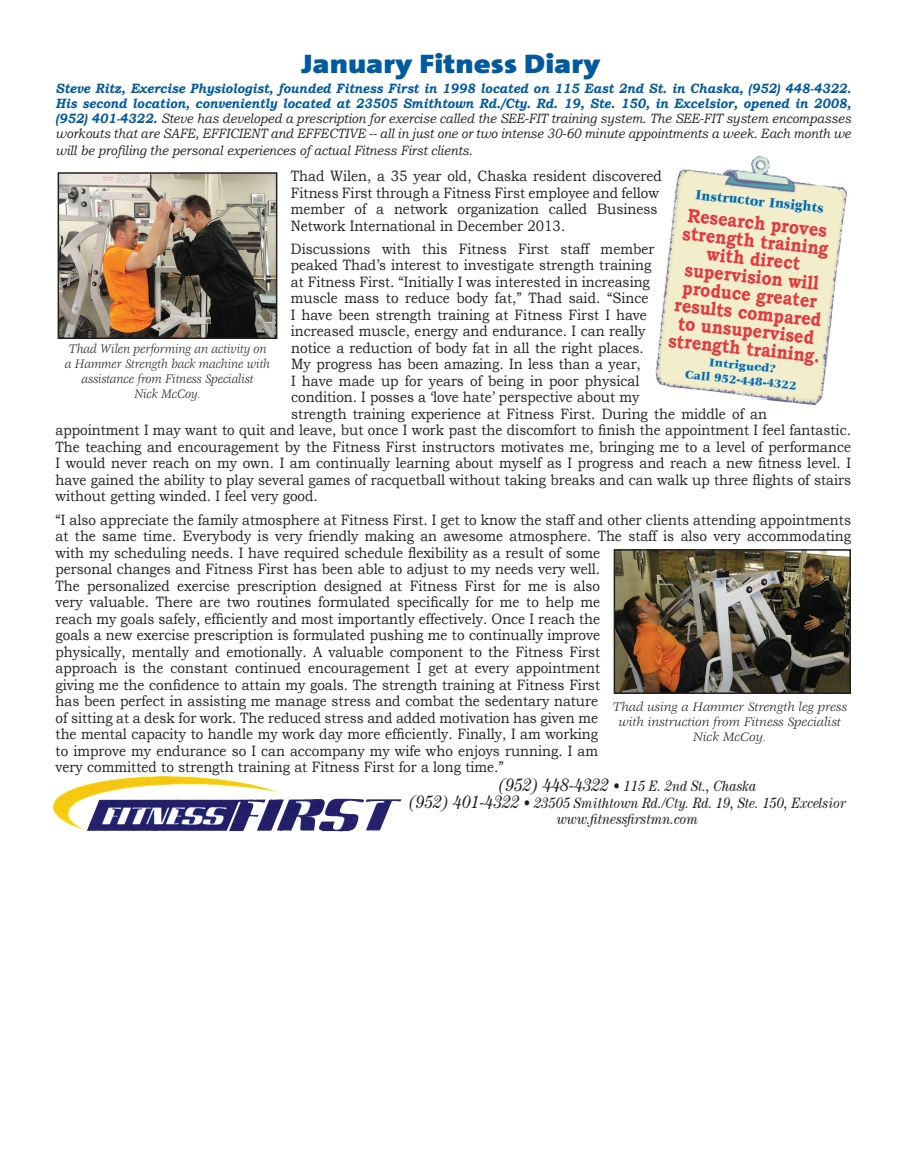
<style>
.page{position:relative;width:905px;height:1161px;background:#fff}
.page>*{position:absolute;margin:0;border:0;box-sizing:border-box;transform-origin:0 0}
.t1{font:900 27px "The Sans";color:#015a9d;scale:1.2 1}
.t2{font:700 19.35px/18px "Bookman Old Style";color:#e33a3f;text-align:center;scale:.85 1}
.t3{font:15px/16.5px "Bookman Old Style";color:#231f20;scale:.9 1}
.t4{font:italic 15px/16.5px "Century";color:#231f20;text-align:center;scale:.87 1}
.t5{font:900 14.55px "Veljovic";color:#006cb7;scale:.89 1}
.t6{font:italic 13.5px/15.3px "Bookman Old Style";color:#231f20;text-align:justify;scale:.91 1}
.t7{font:italic 13.5px/15px "Veljovic";color:#231f20;text-align:center;scale:.91 1}
.t8{font:italic 13.5px/15px "Veljovic";color:#231f20;text-align:center}
.t9{font:900 12.15px/14.7px "Veljovic";color:#006cb7;text-align:center}
.s1{font-weight:700;color:#015a9d}
.s2{font-size:18px}
</style>
<div class="page">
<img style="left:53px;top:776px;width:187px;height:55px">
<img style="left:655px;top:155px;width:193px;height:251px">
<img style="left:616px;top:552px;width:231px;height:139px">
<div style="left:613px;top:549px;width:237px;height:145px;border:2px solid #231f20"></div>
<img style="left:61px;top:175px;width:213px;height:161px">
<div style="left:58px;top:172px;width:219px;height:167px;border:2px solid #231f20"></div>
<h1 class="t1" style="left:301px;top:41px;width:251px">January Fitness Diary</h1>
<p class="t6" style="left:56px;top:81px;width:875px"><span class="s1">Steve Ritz, Exercise Physiologist, founded Fitness First in 1998 located on 115 East 2nd St. in Chaska, (952) 448-4322.<br>His second location, conveniently located at 23505 Smithtown Rd./Cty. Rd. 19, Ste. 150, in Excelsior, opened in 2008, (952) 401-4322.</span> Steve has developed a prescription for exercise called the SEE-FIT training system. The SEE-FIT system encompasses workouts that are SAFE, EFFICIENT and EFFECTIVE -- all in just one or two intense 30-60 minute appointments a week. Each month we will be profiling the personal experiences of actual Fitness First clients.</p>
<p class="t3" style="left:291px;top:168px;width:414px">Thad Wilen, a 35 year old, Chaska resident discovered Fitness First through a Fitness First employee and fellow member of a network organization called Business Network International in December 2013.</p>
<p class="t3" style="left:291px;top:241px;width:405px">Discussions with this Fitness First staff member</p>
<p class="t3" style="left:291px;top:257px;width:402px">peaked Thad’s interest to investigate strength training</p>
<p class="t3" style="left:291px;top:274px;width:400px">at Fitness First. “Initially I was interested in increasing</p>
<p class="t3" style="left:291px;top:290px;width:399px">muscle mass to reduce body fat,” Thad said. “Since</p>
<p class="t3" style="left:291px;top:307px;width:397px">I have been strength training at Fitness First I have</p>
<p class="t3" style="left:291px;top:323px;width:395px">increased muscle, energy and endurance. I can really</p>
<p class="t3" style="left:291px;top:340px;width:393px">notice a reduction of body fat in all the right places.</p>
<p class="t3" style="left:291px;top:356px;width:390px">My progress has been amazing. In less than a year,</p>
<p class="t3" style="left:291px;top:373px;width:388px">I have made up for years of being in poor physical</p>
<p class="t3" style="left:291px;top:389px;width:388px">condition. I posses a ‘love hate’ perspective about my</p>
<p class="t3" style="left:291px;top:406px;width:530px">strength training experience at Fitness First. During the middle of an</p>
<p class="t3" style="left:56px;top:422px;width:885px">appointment I may want to quit and leave, but once I work past the discomfort to finish the appointment I feel fantastic.</p>
<p class="t3" style="left:56px;top:439px;width:885px">The teaching and encouragement by the Fitness First instructors motivates me, bringing me to a level of performance</p>
<p class="t3" style="left:56px;top:455px;width:885px">I would never reach on my own. I am continually learning about myself as I progress and reach a new fitness level. I</p>
<p class="t3" style="left:56px;top:472px;width:885px">have gained the ability to play several games of racquetball without taking breaks and can walk up three flights of stairs</p>
<p class="t3" style="left:56px;top:488px;width:293px">without getting winded. I feel very good.</p>
<p class="t3" style="left:56px;top:511px;width:885px">“I also appreciate the family atmosphere at Fitness First. I get to know the staff and other clients attending appointments at the same time. Everybody is very friendly making an awesome atmosphere. The staff is also very accommodating with my scheduling needs. I have required schedule flexibility as a result of some<br>personal changes and Fitness First has been able to adjust to my needs very well.<br>The personalized exercise prescription designed at Fitness First for me is also<br>very valuable. There are two routines formulated specifically for me to help me<br>reach my goals safely, efficiently and most importantly effectively. Once I reach the<br>goals a new exercise prescription is formulated pushing me to continually improve<br>physically, mentally and emotionally. A valuable component to the Fitness First<br>approach is the constant continued encouragement I get at every appointment<br>giving me the confidence to attain my goals. The strength training at Fitness First<br>has been perfect in assisting me manage stress and combat the sedentary nature<br>of sitting at a desk for work. The reduced stress and added motivation has given me<br>the mental capacity to handle my work day more efficiently. Finally, I am working<br>to improve my endurance so I can accompany my wife who enjoys running. I am<br>very committed to strength training at Fitness First for a long time.”</p>
<p class="t5" style="left:696px;top:186px;width:146px;rotate:6deg">Instructor Insights</p>
<p class="t2" style="left:682px;top:206px;width:181px;rotate:6deg">Research proves strength training with direct supervision will produce greater results compared to unsupervised strength training.</p>
<p class="t7" style="left:65px;top:342px;width:227px">Thad Wilen performing an activity on a Hammer Strength back machine with assistance from Fitness Specialist<br>Nick McCoy.</p>
<p class="t9" style="left:687px;top:353px;width:113px;rotate:6deg">Intrigued?<br>Call 952-448-4322</p>
<p class="t8" style="left:612px;top:700px;width:236px">Thad using a Hammer Strength leg press with instruction from Fitness Specialist<br>Nick McCoy.</p>
<p class="t4" style="left:409px;top:778px;width:503px"><span class="s2">(952) 448-4322</span> • 115 E. 2nd St., Chaska<br><span class="s2">(952) 401-4322</span> • 23505 Smithtown Rd./Cty. Rd. 19, Ste. 150, Excelsior www.fitnessfirstmn.com</p>
</div>
